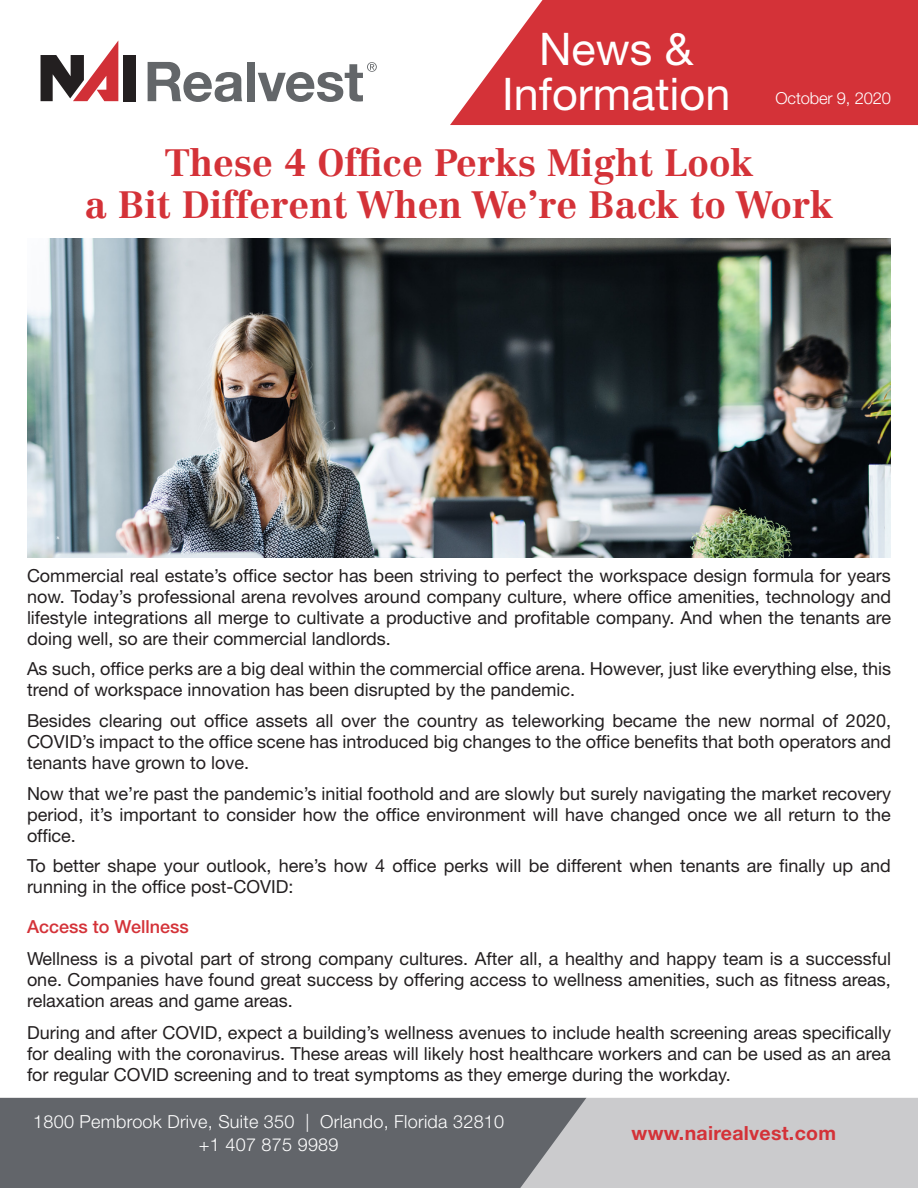
<style>
.page{position:relative;width:918px;height:1188px;background:#fff}
.page>*{position:absolute;margin:0;border:0;box-sizing:border-box;transform-origin:0 0}
.t1{font:45px/45px "Helvetica Neue LT Std";color:#fff;text-align:center}
.t2{font:700 37.5px/42px "Centennial LT Std";color:#d43238;text-align:center}
.t3{font:700 19.5px "Helvetica Neue LT Std";letter-spacing:.015em;color:#d43238}
.t4{font:18px/21px "Helvetica Neue LT Std";color:#231f20;text-align:justify}
.t5{font:300 18px/22.5px "Helvetica Neue LT Std";letter-spacing:.015em;color:#fff;text-align:center}
.t6{font:500 18px "Helvetica Neue LT Std";color:#d43238}
.t7{font:300 16.5px "Helvetica Neue LT Std";letter-spacing:-.01em;color:#fff}
</style>
<div class="page">
<div style="left:586px;top:1098px;width:332px;height:90px;background:#cbcbcd"></div>
<div style="left:0;top:1098px;width:586px;height:90px;background:#62656a"></div>
<svg style="left:450px;top:0;width:468px;height:125px;fill:#d43238"></svg>
<div style="left:123px;top:55px;width:12px;height:46px;background:#231f20"></div>
<svg style="left:41px;top:41px;width:77px;height:60px"></svg>
<svg style="left:148px;top:62px;width:94px;height:40px"></svg>
<div style="left:247px;top:62px;width:8px;height:39px;background:#636669"></div>
<svg style="left:258px;top:62px;width:119px;height:40px"></svg>
<img style="left:27px;top:239px;width:864px;height:318px">
<h1 class="t1" style="left:502px;top:26px;width:230px">News &amp;<br>Information</h1>
<p class="t7" style="left:776px;top:88px;width:117px">October 9, 2020</p>
<p class="t2" style="left:85px;top:142px;width:750px">These 4 Office Perks Might Look<br>a Bit Different When We’re Back to Work</p>
<p class="t4" style="left:27px;top:564px;width:866px">Commercial real estate’s office sector has been striving to perfect the workspace design formula for years now. Today’s professional arena revolves around company culture, where office amenities, technology and lifestyle integrations all merge to cultivate a productive and profitable company. And when the tenants are doing well, so are their commercial landlords.</p>
<p class="t4" style="left:27px;top:658px;width:866px">As such, office perks are a big deal within the commercial office arena. However, just like everything else, this trend of workspace innovation has been disrupted by the pandemic.</p>
<p class="t4" style="left:27px;top:710px;width:866px">Besides clearing out office assets all over the country as teleworking became the new normal of 2020, COVID’s impact to the office scene has introduced big changes to the office benefits that both operators and tenants have grown to love.</p>
<p class="t4" style="left:27px;top:783px;width:866px">Now that we’re past the pandemic’s initial foothold and are slowly but surely navigating the market recovery period, it’s important to consider how the office environment will have changed once we all return to the office.</p>
<p class="t4" style="left:27px;top:855px;width:865px">To better shape your outlook, here’s how 4 office perks will be different when tenants are finally up and running in the office post-COVID:</p>
<p class="t6" style="left:27px;top:916px;width:163px">Access to Wellness</p>
<p class="t4" style="left:27px;top:948px;width:866px">Wellness is a pivotal part of strong company cultures. After all, a healthy and happy team is a successful one. Companies have found great success by offering access to wellness amenities, such as fitness areas, relaxation areas and game areas.</p>
<p class="t4" style="left:27px;top:1022px;width:866px">During and after COVID, expect a building’s wellness avenues to include health screening areas specifically for dealing with the coronavirus. These areas will likely host healthcare workers and can be used as an area for regular COVID screening and to treat symptoms as they emerge during the workday.</p>
<p class="t5" style="left:33px;top:1110px;width:473px">1800 Pembrook Drive, Suite 350 | Orlando, Florida 32810 +1 407 875 9989</p>
<p class="t3" style="left:632px;top:1121px;width:206px">www.nairealvest.com</p>
</div>
